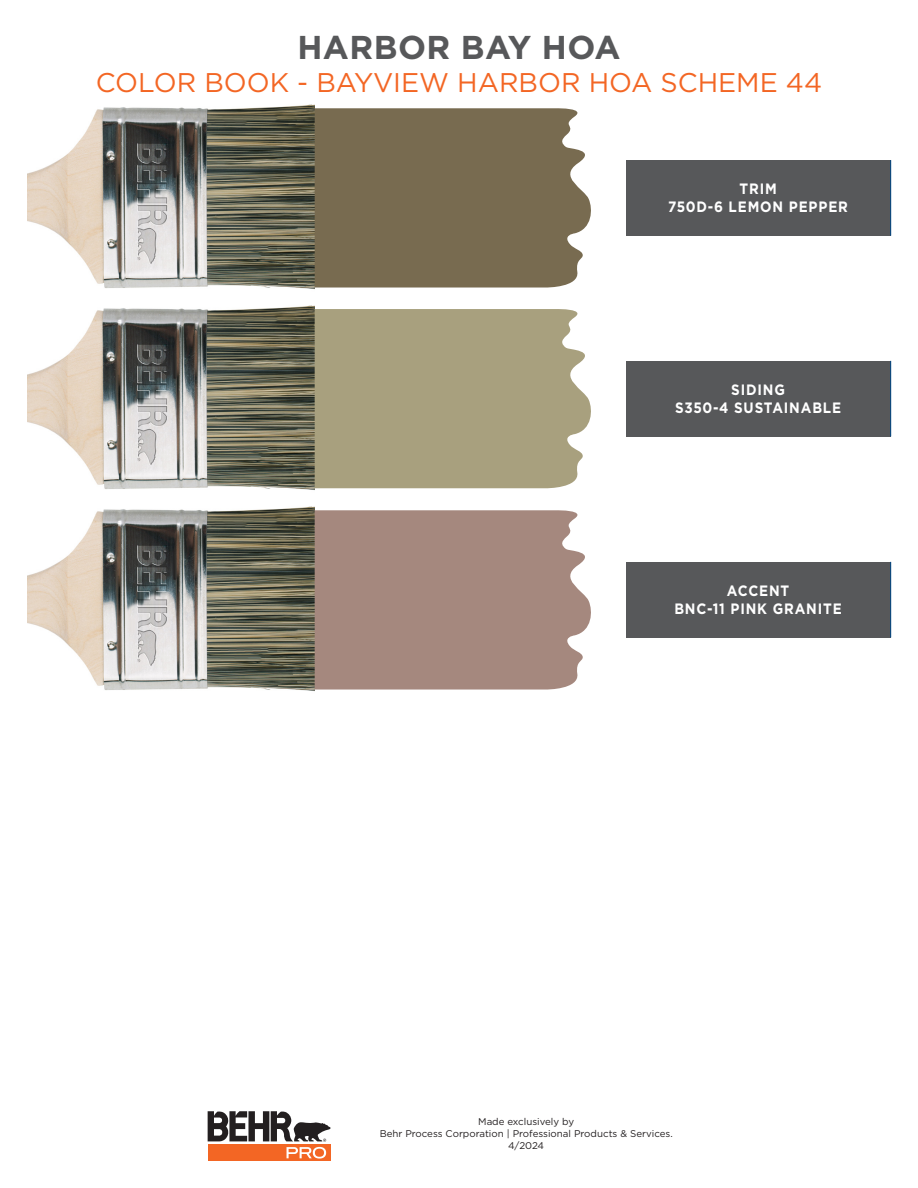
<style>
.page{position:relative;width:918px;height:1188px;background:#fff}
.page>*{position:absolute;margin:0;border:0;box-sizing:border-box;transform-origin:0 0}
.t1{font:700 33px "Gotham";letter-spacing:.015em;color:#57585a}
.t2{font:27px "Gotham";color:#f36624}
.Paint_Target{font:700 15px "Gotham";letter-spacing:.065em;color:#fff;scale:.9 1}
.t3{font:9.75px/11.7px "Gotham";color:#231f20;text-align:center}
</style>
<div class="page">
<div style="left:208px;top:1145px;width:122px;height:16px;background:#f36624"></div>
<svg style="left:208px;top:1111px;width:123px;height:48px"></svg>
<img style="left:27px;top:104px;width:288px;height:587px">
<div style="left:315px;top:510px;width:276px;height:180px;background:#a5887e"></div>
<div style="left:626px;top:160px;width:265px;height:76px;background:#57585a"></div>
<hr style="left:890px;top:160px;width:1px;height:76px;background:#004684">
<div style="left:626px;top:361px;width:265px;height:75px;background:#57585a"></div>
<hr style="left:890px;top:361px;width:1px;height:75px;background:#004684">
<div style="left:626px;top:562px;width:265px;height:75px;background:#57585a"></div>
<hr style="left:890px;top:562px;width:1px;height:75px;background:#004684">
<div style="left:315px;top:309px;width:276px;height:179px;background:#a8a07e"></div>
<div style="left:315px;top:108px;width:276px;height:180px;background:#786b50"></div>
<p class="t1" style="left:297px;top:28px;width:325px">HARBOR BAY HOA</p>
<p class="t2" style="left:96px;top:67px;width:728px">COLOR BOOK - BAYVIEW HARBOR HOA SCHEME 44</p>
<p class="Paint_Target" style="left:739px;top:180px;width:43px">TRIM</p>
<p class="Paint_Target" style="left:668px;top:198px;width:201px">750D-6 LEMON PEPPER</p>
<p class="Paint_Target" style="left:731px;top:381px;width:61px">SIDING</p>
<p class="Paint_Target" style="left:675px;top:399px;width:186px">S350-4 SUSTAINABLE</p>
<p class="Paint_Target" style="left:727px;top:582px;width:71px">ACCENT</p>
<p class="Paint_Target" style="left:674px;top:600px;width:188px">BNC-11 PINK GRANITE</p>
<p class="t3" style="left:380px;top:1116px;width:295px">Made exclusively by<br>Behr Process Corporation | Professional Products &amp; Services.<br>4/2024</p>
</div>
